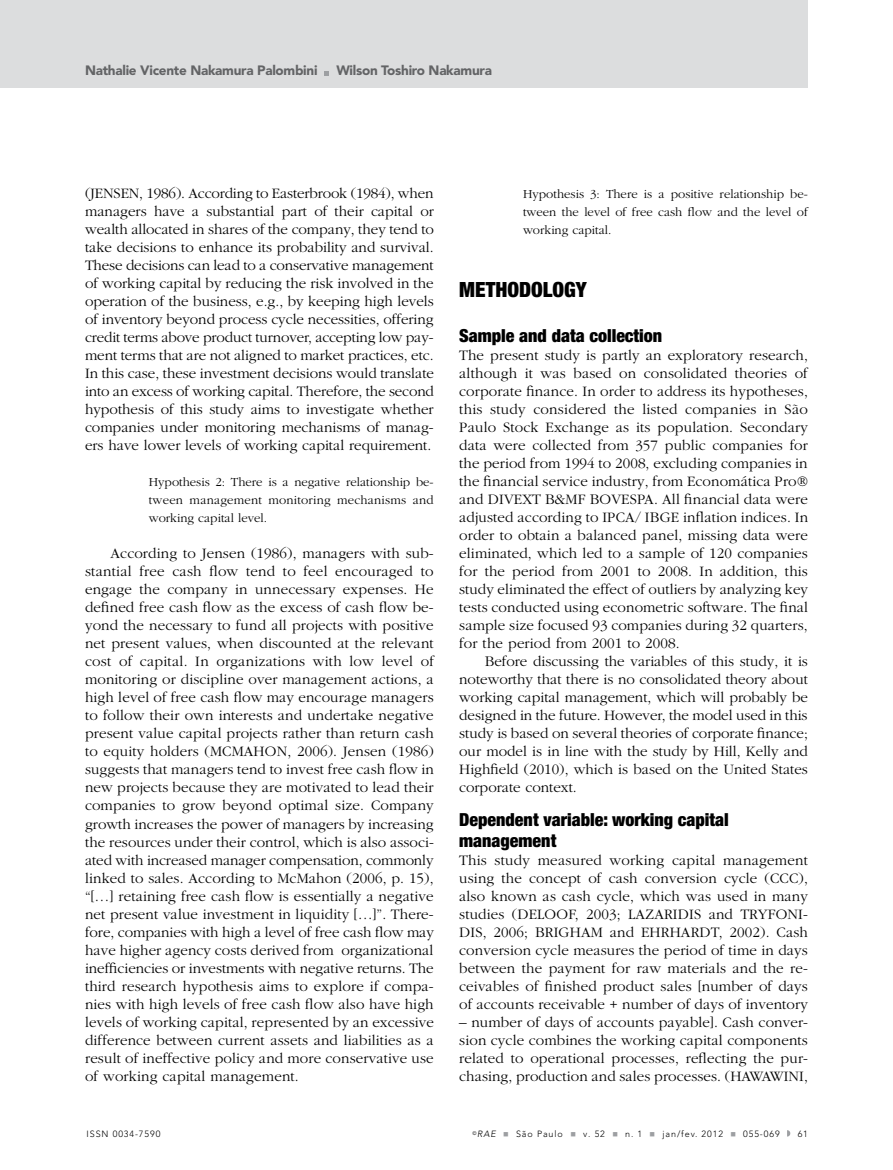
<style>
.page{position:relative;width:893px;height:1170px;background:#fff}
.page>*{position:absolute;margin:0;border:0;box-sizing:border-box;transform-origin:0 0}
.t1{font:900 condensed 21px "Helvetica Neue LT Std";color:#000}
.t2{font:900 condensed 18px/21px "Helvetica Neue";color:#000}
.t3{font:300 15px/18px "Garamond";letter-spacing:.01em;color:#000;text-align:justify}
.t4{font:900 13.5px "Avenir LT Std";letter-spacing:-.02em;color:#636466}
.t5{font:300 12.75px/18px "Garamond";color:#000;text-align:justify}
.t6{font:300 9px "Avenir LT Std";letter-spacing:.1em;color:#000}
.s1{font-style:italic}
.s2{color:#9d9fa2}
</style>
<div class="page">
<div style="left:0;top:0;width:808px;height:87px;background:#dcddde"></div>
<svg style="left:325px;top:71px;width:4px;height:4px"></svg>
<svg style="left:787px;top:1130px;width:3px;height:6px"></svg>
<p class="t4" style="left:85px;top:62px;width:234px">Nathalie Vicente Nakamura Palombini</p>
<p class="t4" style="left:336px;top:62px;width:157px">Wilson Toshiro Nakamura</p>
<p class="t3" style="left:85px;top:185px;width:350px;text-indent:54px">, 1986). According to Easterbrook (1984), when managers have a substantial part of their capital or wealth allocated in shares of the company, they tend to take decisions to enhance its probability and survival.<br>These decisions can lead to a conservative management of working capital by reducing the risk involved in the operation of the business, e.g., by keeping high levels of inventory beyond process cycle necessities, offering credit terms above product turnover, accepting low pay&shy;ment terms that are not aligned to market practices, etc.<br>In this case, these investment decisions would translate into an excess of working capital. Therefore, the second hypothesis of this study aims to investigate whether companies under monitoring mechanisms of manag&shy;ers have lower levels of working capital requirement.</p>
<p class="t5" style="left:149px;top:473px;width:286px">Hypothesis 2: There is a negative relationship be&shy;tween management monitoring mechanisms and working capital level.</p>
<p class="t3" style="left:85px;top:545px;width:350px;text-indent:26px">According to Jensen (1986), managers with sub&shy;stantial free cash flow tend to feel encouraged to engage the company in unnecessary expenses. He defined free cash flow as the excess of cash flow be&shy;yond the necessary to fund all projects with positive net present values, when discounted at the relevant cost of capital. In organizations with low level of monitoring or discipline over management actions, a high level of free cash flow may encourage managers to follow their own interests and undertake negative present value capital projects rather than return cash to equity holders (McMahon</p>
<p class="t3" style="left:85px;top:185px;width:20px">(Jensen</p>
<p class="t3" style="left:85px;top:743px;width:351px;text-indent:202px">, 2006). Jensen (1986) suggests that managers tend to invest free cash flow in new projects because they are motivated to lead their companies to grow beyond optimal size. Company growth increases the power of managers by increasing the resources under their control, which is also associ&shy;ated with increased manager compensation, commonly linked to sales. According to McMahon (2006, p. 15), “[…] retaining free cash flow is essentially a negative net present value investment in liquidity […]”. There&shy;fore, companies with high a level of free cash flow may have higher agency costs derived from organizational inefficiencies or investments with negative returns. The third research hypothesis aims to explore if compa&shy;nies with high levels of free cash flow also have high levels of working capital, represented by an excessive difference between current assets and liabilities as a result of ineffective policy and more conservative use of working capital management.</p>
<p class="t5" style="left:523px;top:185px;width:286px">Hypothesis 3: There is a positive relationship be&shy;tween the level of free cash flow and the level of working capital.</p>
<h1 class="t1" style="left:459px;top:277px;width:129px">METHODOLOGY</h1>
<p class="t2" style="left:459px;top:325px;width:205px">Sample and data collection</p>
<p class="t3" style="left:459px;top:347px;width:351px">The present study is partly an exploratory research, although it was based on consolidated theories of corporate finance. In order to address its hypotheses, this study considered the listed companies in São Paulo Stock Exchange as its population. Secondary data were collected from 357 public companies for the period from 1994 to 2008, excluding companies in the financial service industry, from Economática Pro® and DIVEXT B&amp;MF BOVESPA. All financial data were adjusted according to IPCA/ IBGE inflation indices. In order to obtain a balanced panel, missing data were eliminated, which led to a sample of 120 companies for the period from 2001 to 2008. In addition, this study eliminated the effect of outliers by analyzing key tests conducted using econometric software. The final sample size focused 93 companies during 32 quarters, for the period from 2001 to 2008.</p>
<p class="t3" style="left:459px;top:653px;width:350px;text-indent:26px">Before discussing the variables of this study, it is noteworthy that there is no consolidated theory about working capital management, which will probably be designed in the future. However, the model used in this study is based on several theories of corporate finance; our model is in line with the study by Hill, Kelly and Highfield (2010), which is based on the United States corporate context.</p>
<p class="t2" style="left:459px;top:808px;width:271px">Dependent variable: working capital management</p>
<p class="t3" style="left:459px;top:851px;width:350px">This study measured working capital management using the concept of cash conversion cycle (CCC</p>
<p class="t3" style="left:459px;top:869px;width:350px;text-indent:339px">), also known as cash cycle, which was used in many studies (Deloof</p>
<p class="t3" style="left:575px;top:905px;width:106px">, 2003; Lazaridis</p>
<p class="t3" style="left:709px;top:905px;width:69px">and Tryfoni</p>
<p class="t3" style="left:803px;top:905px;width:6px">-</p>
<p class="t3" style="left:459px;top:923px;width:123px">dis , 2006; Brigham</p>
<p class="t3" style="left:459px;top:923px;width:350px;text-indent:151px">and Ehrhardt, 2002). Cash conversion cycle measures the period of time in days between the payment for raw materials and the re&shy;ceivables of finished product sales [number of days of accounts receivable + number of days of inventory</p>
<p class="t3" style="left:459px;top:1013px;width:350px">– number of days of accounts payable]. Cash conver&shy;sion cycle combines the working capital components related to operational processes, reflecting the pur&shy;chasing, production and sales processes. (Hawawini</p>
<p class="t3" style="left:804px;top:1067px;width:5px">,</p>
<p class="t6" style="left:87px;top:1128px;width:75px">ISSN 0034-7590</p>
<p class="t6" style="left:472px;top:1128px;width:309px"><sup>©</sup><span class="s1">RAE</span> <span class="s2">■</span> São Paulo <span class="s2">■</span> v. 52 <span class="s2">■</span> n. 1 <span class="s2">■</span> jan/fev. 2012 <span class="s2">■</span> 055-069</p>
<p class="t6" style="left:798px;top:1128px;width:12px">61</p>
</div>
